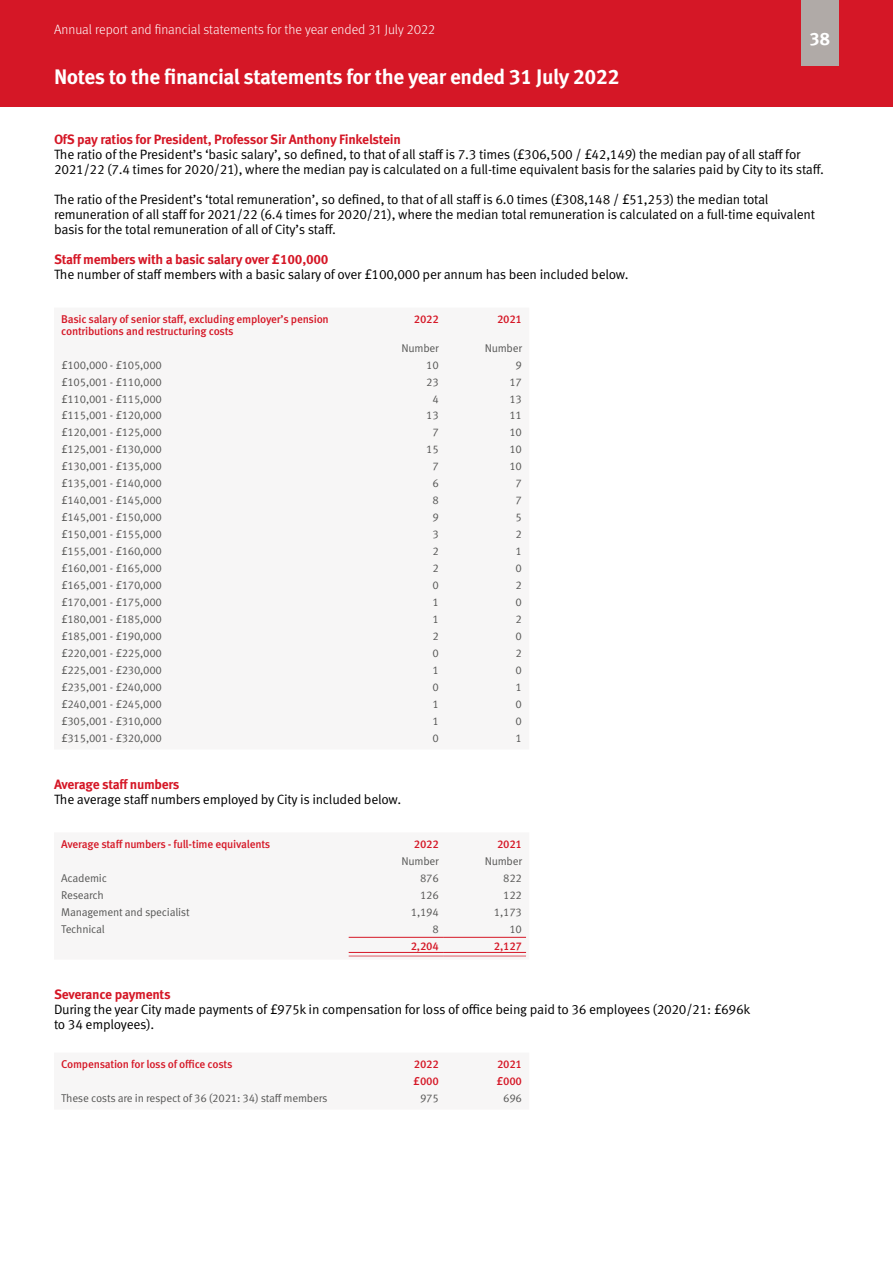
<style>
.page{position:relative;width:893px;height:1263px;background:#fff}
.page>*{position:absolute;margin:0;border:0;box-sizing:border-box;transform-origin:0 0}
.t1{font:700 21px "Meta Pro";letter-spacing:-.02em;color:#fff}
.t2{font:700 18px "Meta Pro";color:#fff}
.Body_Text{font:13.5px/15px "Meta Pro Norm";letter-spacing:-.02em;color:#000}
.t3{font:700 13.5px "Meta Pro";letter-spacing:-.02em;color:#d51726}
.t4{font:300 13.5px "Meta Pro";color:#fff}
.Large_table_body{font:11.25px "Meta Pro Norm";letter-spacing:-.02em;color:#575756}
.Large_table_H1{font:500 11.25px/11.2px "Meta Pro";letter-spacing:-.02em;color:#d51726}
</style>
<div class="page">
<div style="left:0;top:0;width:893px;height:106px;background:#d51726"></div>
<div style="left:801px;top:0;width:38px;height:66px;background:#b0aaa7"></div>
<svg style="left:348px;top:936px;width:179px;height:21px"></svg>
<p class="t4" style="left:54px;top:20px;width:383px">Annual report and financial statements for the year ended 31 July 2022</p>
<h1 class="t1" style="left:54px;top:60px;width:567px">Notes to the financial statements for the year ended 31 July 2022</h1>
<h2 class="t2" style="left:810px;top:24px;width:22px">38</h2>
<h3 class="t3" style="left:54px;top:129px;width:348px">OfS pay ratios for President, Professor Sir Anthony Finkelstein</h3>
<p class="Body_Text" style="left:54px;top:146px;width:771px">The ratio of the President’s ‘basic salary’, so defined, to that of all staff is 7.3 times (£306,500 / £42,149) the median pay of all staff for<br>2021/22 (7.4 times for 2020/21), where the median pay is calculated on a full-time equivalent basis for the salaries paid by City to its staff.</p>
<p class="Body_Text" style="left:54px;top:191px;width:762px">The ratio of the President’s ‘total remuneration’, so defined, to that of all staff is 6.0 times (£308,148 / £51,253) the median total remuneration of all staff for 2021/22 (6.4 times for 2020/21), where the median total remuneration is calculated on a full-time equivalent basis for the total remuneration of all of City’s staff.</p>
<h3 class="t3" style="left:54px;top:249px;width:276px">Staff members with a basic salary over £100,000</h3>
<p class="Body_Text" style="left:54px;top:266px;width:576px">The number of staff members with a basic salary of over £100,000 per annum has been included below.</p>
<p class="Large_table_H1" style="left:61px;top:313px;width:269px">Basic salary of senior staff, excluding employer’s pension contributions and restructuring costs</p>
<p class="Large_table_H1" style="left:414px;top:313px;width:26px">2022</p>
<p class="Large_table_H1" style="left:497px;top:313px;width:26px">2021</p>
<p class="Large_table_body" style="left:402px;top:339px;width:39px">Number</p>
<p class="Large_table_body" style="left:485px;top:339px;width:39px">Number</p>
<p class="Large_table_body" style="left:61px;top:356px;width:102px">£100,000 - £105,000</p>
<p class="Large_table_body" style="left:426px;top:356px;width:14px">10</p>
<p class="Large_table_body" style="left:516px;top:356px;width:8px">9</p>
<p class="Large_table_body" style="left:61px;top:373px;width:102px">£105,001 - £110,000</p>
<p class="Large_table_body" style="left:426px;top:373px;width:14px">23</p>
<p class="Large_table_body" style="left:509px;top:373px;width:14px">17</p>
<p class="Large_table_body" style="left:61px;top:390px;width:102px">£110,001 - £115,000</p>
<p class="Large_table_body" style="left:432px;top:390px;width:8px">4</p>
<p class="Large_table_body" style="left:509px;top:390px;width:14px">13</p>
<p class="Large_table_body" style="left:61px;top:407px;width:102px">£115,001 - £120,000</p>
<p class="Large_table_body" style="left:426px;top:407px;width:14px">13</p>
<p class="Large_table_body" style="left:509px;top:407px;width:14px">11</p>
<p class="Large_table_body" style="left:61px;top:424px;width:102px">£120,001 - £125,000</p>
<p class="Large_table_body" style="left:432px;top:424px;width:8px">7</p>
<p class="Large_table_body" style="left:509px;top:424px;width:14px">10</p>
<p class="Large_table_body" style="left:61px;top:441px;width:102px">£125,001 - £130,000</p>
<p class="Large_table_body" style="left:426px;top:441px;width:14px">15</p>
<p class="Large_table_body" style="left:509px;top:441px;width:14px">10</p>
<p class="Large_table_body" style="left:61px;top:458px;width:102px">£130,001 - £135,000</p>
<p class="Large_table_body" style="left:432px;top:458px;width:8px">7</p>
<p class="Large_table_body" style="left:509px;top:458px;width:14px">10</p>
<p class="Large_table_body" style="left:61px;top:475px;width:102px">£135,001 - £140,000</p>
<p class="Large_table_body" style="left:432px;top:475px;width:8px">6</p>
<p class="Large_table_body" style="left:516px;top:475px;width:8px">7</p>
<p class="Large_table_body" style="left:61px;top:492px;width:102px">£140,001 - £145,000</p>
<p class="Large_table_body" style="left:432px;top:492px;width:8px">8</p>
<p class="Large_table_body" style="left:516px;top:492px;width:8px">7</p>
<p class="Large_table_body" style="left:61px;top:509px;width:102px">£145,001 - £150,000</p>
<p class="Large_table_body" style="left:432px;top:509px;width:8px">9</p>
<p class="Large_table_body" style="left:516px;top:509px;width:8px">5</p>
<p class="Large_table_body" style="left:61px;top:526px;width:102px">£150,001 - £155,000</p>
<p class="Large_table_body" style="left:432px;top:526px;width:8px">3</p>
<p class="Large_table_body" style="left:516px;top:526px;width:8px">2</p>
<p class="Large_table_body" style="left:61px;top:543px;width:102px">£155,001 - £160,000</p>
<p class="Large_table_body" style="left:432px;top:543px;width:8px">2</p>
<p class="Large_table_body" style="left:516px;top:543px;width:8px">1</p>
<p class="Large_table_body" style="left:61px;top:560px;width:102px">£160,001 - £165,000</p>
<p class="Large_table_body" style="left:432px;top:560px;width:8px">2</p>
<p class="Large_table_body" style="left:516px;top:560px;width:8px">0</p>
<p class="Large_table_body" style="left:61px;top:577px;width:102px">£165,001 - £170,000</p>
<p class="Large_table_body" style="left:432px;top:577px;width:8px">0</p>
<p class="Large_table_body" style="left:516px;top:577px;width:8px">2</p>
<p class="Large_table_body" style="left:61px;top:594px;width:102px">£170,001 - £175,000</p>
<p class="Large_table_body" style="left:432px;top:594px;width:8px">1</p>
<p class="Large_table_body" style="left:516px;top:594px;width:8px">0</p>
<p class="Large_table_body" style="left:61px;top:611px;width:102px">£180,001 - £185,000</p>
<p class="Large_table_body" style="left:432px;top:611px;width:8px">1</p>
<p class="Large_table_body" style="left:516px;top:611px;width:8px">2</p>
<p class="Large_table_body" style="left:61px;top:628px;width:102px">£185,001 - £190,000</p>
<p class="Large_table_body" style="left:432px;top:628px;width:8px">2</p>
<p class="Large_table_body" style="left:516px;top:628px;width:8px">0</p>
<p class="Large_table_body" style="left:61px;top:645px;width:102px">£220,001 - £225,000</p>
<p class="Large_table_body" style="left:432px;top:645px;width:8px">0</p>
<p class="Large_table_body" style="left:516px;top:645px;width:8px">2</p>
<p class="Large_table_body" style="left:61px;top:662px;width:102px">£225,001 - £230,000</p>
<p class="Large_table_body" style="left:432px;top:662px;width:8px">1</p>
<p class="Large_table_body" style="left:516px;top:662px;width:8px">0</p>
<p class="Large_table_body" style="left:61px;top:679px;width:102px">£235,001 - £240,000</p>
<p class="Large_table_body" style="left:432px;top:679px;width:8px">0</p>
<p class="Large_table_body" style="left:516px;top:679px;width:8px">1</p>
<p class="Large_table_body" style="left:61px;top:696px;width:102px">£240,001 - £245,000</p>
<p class="Large_table_body" style="left:432px;top:696px;width:8px">1</p>
<p class="Large_table_body" style="left:516px;top:696px;width:8px">0</p>
<p class="Large_table_body" style="left:61px;top:713px;width:102px">£305,001 - £310,000</p>
<p class="Large_table_body" style="left:432px;top:713px;width:8px">1</p>
<p class="Large_table_body" style="left:516px;top:713px;width:8px">0</p>
<p class="Large_table_body" style="left:61px;top:730px;width:102px">£315,001 - £320,000</p>
<p class="Large_table_body" style="left:432px;top:730px;width:8px">0</p>
<p class="Large_table_body" style="left:516px;top:730px;width:8px">1</p>
<h3 class="t3" style="left:54px;top:774px;width:127px">Average staff numbers</h3>
<p class="Body_Text" style="left:54px;top:791px;width:349px">The average staff numbers employed by City is included below.</p>
<p class="Large_table_H1" style="left:61px;top:838px;width:211px">Average staff numbers - full-time equivalents</p>
<p class="Large_table_H1" style="left:414px;top:838px;width:26px">2022</p>
<p class="Large_table_H1" style="left:497px;top:838px;width:26px">2021</p>
<p class="Large_table_body" style="left:402px;top:853px;width:39px">Number</p>
<p class="Large_table_body" style="left:485px;top:853px;width:39px">Number</p>
<p class="Large_table_body" style="left:61px;top:870px;width:47px">Academic</p>
<p class="Large_table_body" style="left:420px;top:870px;width:20px">876</p>
<p class="Large_table_body" style="left:503px;top:870px;width:20px">822</p>
<p class="Large_table_body" style="left:61px;top:887px;width:44px">Research</p>
<p class="Large_table_body" style="left:420px;top:887px;width:20px">126</p>
<p class="Large_table_body" style="left:503px;top:887px;width:20px">122</p>
<p class="Large_table_body" style="left:61px;top:904px;width:130px">Management and specialist</p>
<p class="Large_table_body" style="left:411px;top:904px;width:30px">1,194</p>
<p class="Large_table_body" style="left:494px;top:904px;width:30px">1,173</p>
<p class="Large_table_body" style="left:61px;top:921px;width:45px">Technical</p>
<p class="Large_table_body" style="left:432px;top:921px;width:8px">8</p>
<p class="Large_table_body" style="left:509px;top:921px;width:14px">10</p>
<p class="Large_table_H1" style="left:411px;top:940px;width:30px">2,204</p>
<p class="Large_table_H1" style="left:494px;top:940px;width:30px">2,127</p>
<h3 class="t3" style="left:54px;top:984px;width:118px">Severance payments</h3>
<p class="Body_Text" style="left:54px;top:1001px;width:698px">During the year City made payments of £975k in compensation for loss of office being paid to 36 employees (2020/21: £696k to 34 employees).</p>
<p class="Large_table_H1" style="left:61px;top:1058px;width:173px">Compensation for loss of office costs</p>
<p class="Large_table_H1" style="left:414px;top:1058px;width:26px">2022</p>
<p class="Large_table_H1" style="left:497px;top:1058px;width:26px">2021</p>
<p class="Large_table_H1" style="left:413px;top:1075px;width:27px">£000</p>
<p class="Large_table_H1" style="left:496px;top:1075px;width:27px">£000</p>
<p class="Large_table_body" style="left:61px;top:1090px;width:268px">These costs are in respect of 36 (2021: 34) staff members</p>
<p class="Large_table_body" style="left:420px;top:1090px;width:20px">975</p>
<p class="Large_table_body" style="left:503px;top:1090px;width:20px">696</p>
</div>
